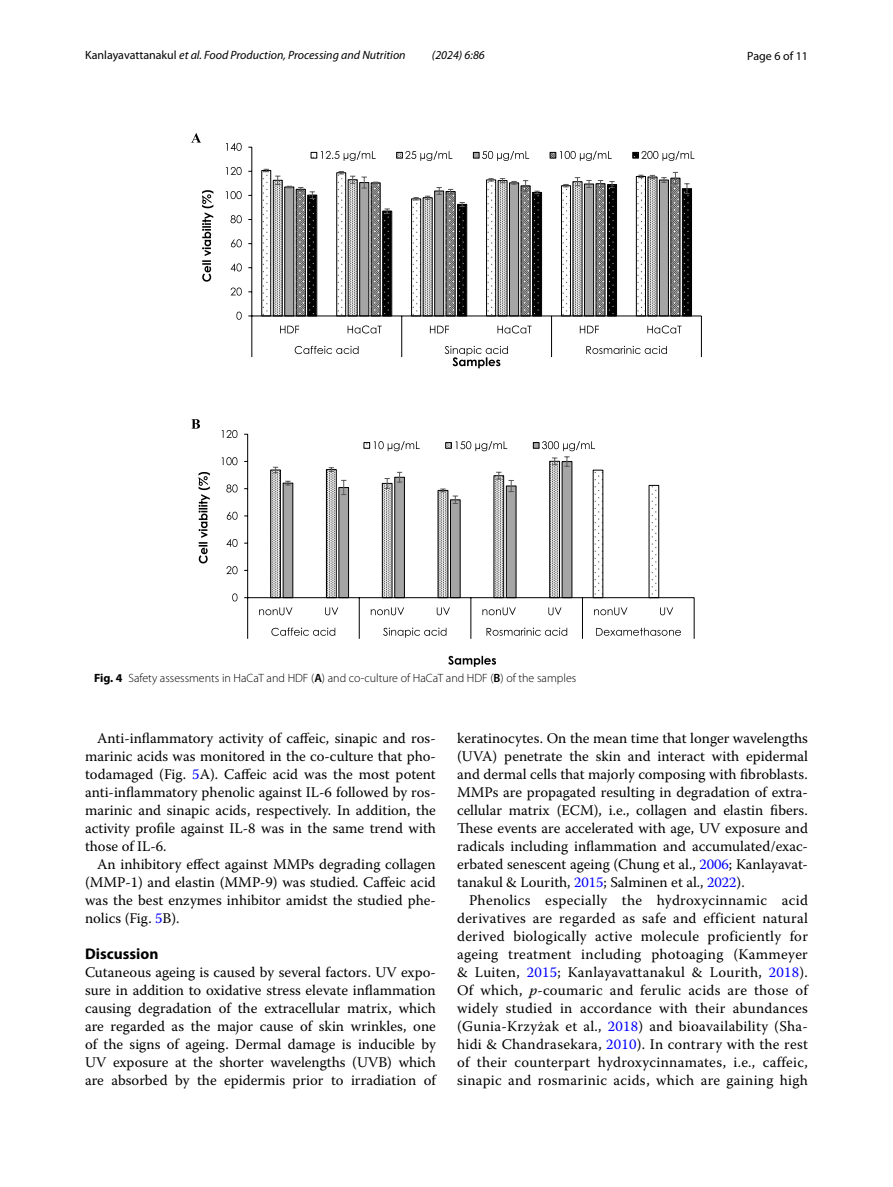
<style>
.page{position:relative;width:893px;height:1187px;background:#fff}
.page>*{position:absolute;margin:0;border:0;box-sizing:border-box;transform-origin:0 0}
.t1{font:700 15.45px "Myriad Pro";color:#000}
.t2{font:14.7px/18px "Warnock Pro";color:#000;text-align:justify}
.t3{font:300 12px "Myriad Pro";color:#000}
.t4{font:italic 12px "Myriad Pro";color:#000}
.t5{font:12px "Myriad Pro";color:#000}
.s1{font-style:normal}
.s2{font-weight:700}
.s3{font-weight:600}
.s4{color:#00f}
.s5{font-style:italic}
</style>
<div class="page">
<svg style="left:191px;top:133px;width:10px;height:10px"></svg>
<svg style="left:191px;top:419px;width:9px;height:9px"></svg>
<svg style="left:261px;top:169px;width:397px;height:148px"></svg>
<svg style="left:284px;top:177px;width:408px;height:140px"></svg>
<svg style="left:264px;top:169px;width:5px;height:3px"></svg>
<svg style="left:339px;top:171px;width:5px;height:3px"></svg>
<svg style="left:413px;top:197px;width:6px;height:3px"></svg>
<svg style="left:488px;top:178px;width:6px;height:4px"></svg>
<svg style="left:563px;top:184px;width:6px;height:3px"></svg>
<svg style="left:638px;top:175px;width:6px;height:3px"></svg>
<svg style="left:275px;top:176px;width:5px;height:9px"></svg>
<svg style="left:350px;top:176px;width:5px;height:8px"></svg>
<svg style="left:425px;top:196px;width:5px;height:4px"></svg>
<svg style="left:500px;top:178px;width:5px;height:5px"></svg>
<svg style="left:575px;top:177px;width:5px;height:9px"></svg>
<svg style="left:650px;top:175px;width:5px;height:4px"></svg>
<svg style="left:362px;top:176px;width:5px;height:13px"></svg>
<svg style="left:436px;top:187px;width:6px;height:8px"></svg>
<svg style="left:511px;top:181px;width:6px;height:4px"></svg>
<svg style="left:586px;top:180px;width:6px;height:8px"></svg>
<svg style="left:661px;top:177px;width:6px;height:6px"></svg>
<svg style="left:298px;top:187px;width:5px;height:4px"></svg>
<svg style="left:448px;top:189px;width:5px;height:5px"></svg>
<svg style="left:523px;top:180px;width:5px;height:12px"></svg>
<svg style="left:598px;top:180px;width:5px;height:7px"></svg>
<svg style="left:673px;top:172px;width:5px;height:12px"></svg>
<svg style="left:310px;top:191px;width:5px;height:8px"></svg>
<svg style="left:385px;top:208px;width:5px;height:6px"></svg>
<svg style="left:459px;top:202px;width:6px;height:5px"></svg>
<svg style="left:534px;top:191px;width:6px;height:3px"></svg>
<svg style="left:609px;top:181px;width:6px;height:7px"></svg>
<svg style="left:684px;top:183px;width:6px;height:11px"></svg>
<hr style="left:251px;top:147px;width:1px;height:169px;background:#000">
<hr style="left:252px;top:315px;width:449px;height:1px;background:#000">
<svg style="left:248px;top:315px;width:4px;height:42px"></svg>
<svg style="left:401px;top:316px;width:1px;height:41px"></svg>
<svg style="left:551px;top:316px;width:1px;height:41px"></svg>
<svg style="left:701px;top:316px;width:1px;height:41px"></svg>
<svg style="left:236px;top:311px;width:6px;height:9px"></svg>
<svg style="left:230px;top:287px;width:12px;height:8px"></svg>
<svg style="left:230px;top:263px;width:12px;height:8px"></svg>
<svg style="left:231px;top:239px;width:11px;height:8px"></svg>
<svg style="left:231px;top:215px;width:11px;height:8px"></svg>
<svg style="left:226px;top:191px;width:16px;height:8px"></svg>
<svg style="left:226px;top:167px;width:16px;height:8px"></svg>
<svg style="left:226px;top:143px;width:16px;height:8px"></svg>
<svg style="left:280px;top:325px;width:19px;height:8px"></svg>
<svg style="left:348px;top:325px;width:34px;height:8px"></svg>
<svg style="left:430px;top:325px;width:19px;height:8px"></svg>
<svg style="left:497px;top:325px;width:35px;height:8px"></svg>
<svg style="left:580px;top:325px;width:19px;height:8px"></svg>
<svg style="left:647px;top:325px;width:34px;height:8px"></svg>
<svg style="left:295px;top:346px;width:64px;height:8px"></svg>
<svg style="left:586px;top:346px;width:81px;height:8px"></svg>
<svg style="left:202px;top:190px;width:11px;height:91px"></svg>
<svg style="left:445px;top:346px;width:63px;height:22px"></svg>
<svg style="left:311px;top:151px;width:65px;height:10px"></svg>
<div style="left:396px;top:152px;width:7px;height:6px;border:1px solid #000"></div>
<svg style="left:405px;top:151px;width:47px;height:10px"></svg>
<svg style="left:473px;top:151px;width:56px;height:10px"></svg>
<svg style="left:550px;top:151px;width:62px;height:10px"></svg>
<div style="left:632px;top:152px;width:7px;height:6px;border:1px solid #000"></div>
<svg style="left:641px;top:151px;width:53px;height:10px"></svg>
<hr style="left:247px;top:434px;width:1px;height:163px;background:#000">
<hr style="left:248px;top:597px;width:446px;height:1px;background:#000">
<svg style="left:244px;top:597px;width:4px;height:41px"></svg>
<svg style="left:694px;top:597px;width:1px;height:41px"></svg>
<svg style="left:232px;top:593px;width:5px;height:8px"></svg>
<svg style="left:226px;top:566px;width:12px;height:8px"></svg>
<svg style="left:226px;top:539px;width:12px;height:8px"></svg>
<svg style="left:227px;top:511px;width:11px;height:8px"></svg>
<svg style="left:226px;top:484px;width:12px;height:8px"></svg>
<svg style="left:222px;top:457px;width:15px;height:8px"></svg>
<svg style="left:222px;top:430px;width:15px;height:8px"></svg>
<svg style="left:199px;top:472px;width:11px;height:91px"></svg>
<svg style="left:448px;top:655px;width:48px;height:11px"></svg>
<svg style="left:259px;top:441px;width:422px;height:197px"></svg>
<p class="t4" style="left:85px;top:48px;width:322px"><span class="s1">Kanlayavattanakul</span> et al. Food Production, Processing and Nutrition</p>
<p class="t4" style="left:432px;top:48px;width:54px">(2024) 6:86</p>
<p class="t5" style="left:747px;top:48px;width:62px">Page 6 of 11</p>
<p class="t3" style="left:94px;top:671px;width:484px"><span class="s2">Fig. 4</span> Safety assessments in HaCaT and HDF (<span class="s3">A</span>) and co-culture of HaCaT and HDF (<span class="s3">B</span>) of the samples</p>
<p class="t2" style="left:85px;top:728px;width:352px;text-indent:12px">Anti-inflammatory activity of caffeic, sinapic and ros&shy;marinic acids was monitored in the co-culture that pho&shy;todamaged (Fig. <span class="s4">5</span>A). Caffeic acid was the most potent anti-inflammatory phenolic against IL-6 followed by ros&shy;marinic and sinapic acids, respectively. In addition, the activity profile against IL-8 was in the same trend with those of IL-6.</p>
<p class="t2" style="left:85px;top:854px;width:352px;text-indent:12px">An inhibitory effect against MMPs degrading collagen (MMP-1) and elastin (MMP-9) was studied. Caffeic acid was the best enzymes inhibitor amidst the studied phe&shy;nolics (Fig. <span class="s4">5</span>B).</p>
<p class="t1" style="left:85px;top:943px;width:75px">Discussion</p>
<p class="t2" style="left:85px;top:962px;width:352px">Cutaneous ageing is caused by several factors. UV expo&shy;sure in addition to oxidative stress elevate inflammation causing degradation of the extracellular matrix, which are regarded as the major cause of skin wrinkles, one of the signs of ageing. Dermal damage is inducible by UV exposure at the shorter wavelengths (UVB) which are absorbed by the epidermis prior to irradiation of</p>
<p class="t2" style="left:457px;top:728px;width:352px">keratinocytes. On the mean time that longer wavelengths (UVA) penetrate the skin and interact with epidermal and dermal cells that majorly composing with fibroblasts.<br>MMPs are propagated resulting in degradation of extra&shy;cellular matrix (ECM), i.e., collagen and elastin fibers.<br>These events are accelerated with age, UV exposure and radicals including inflammation and accumulated/exac&shy;erbated senescent ageing (Chung et al., <span class="s4">2006</span>; Kanlayavat&shy;tanakul &amp; Lourith, <span class="s4">2015</span>; Salminen et al., <span class="s4">2022</span>).</p>
<p class="t2" style="left:457px;top:890px;width:352px;text-indent:12px">Phenolics especially the hydroxycinnamic acid derivatives are regarded as safe and efficient natural derived biologically active molecule proficiently for ageing treatment including photoaging (Kammeyer &amp; Luiten, <span class="s4">2015</span>; Kanlayavattanakul &amp; Lourith, <span class="s4">2018</span>).<br>Of which, <span class="s5">p</span>-coumaric and ferulic acids are those of widely studied in accordance with their abundances (Gunia-Krzyżak et al., <span class="s4">2018</span>) and bioavailability (Sha&shy;hidi &amp; Chandrasekara, <span class="s4">2010</span>). In contrary with the rest of their counterpart hydroxycinnamates, i.e., caffeic, sinapic and rosmarinic acids, which are gaining high</p>
</div>
